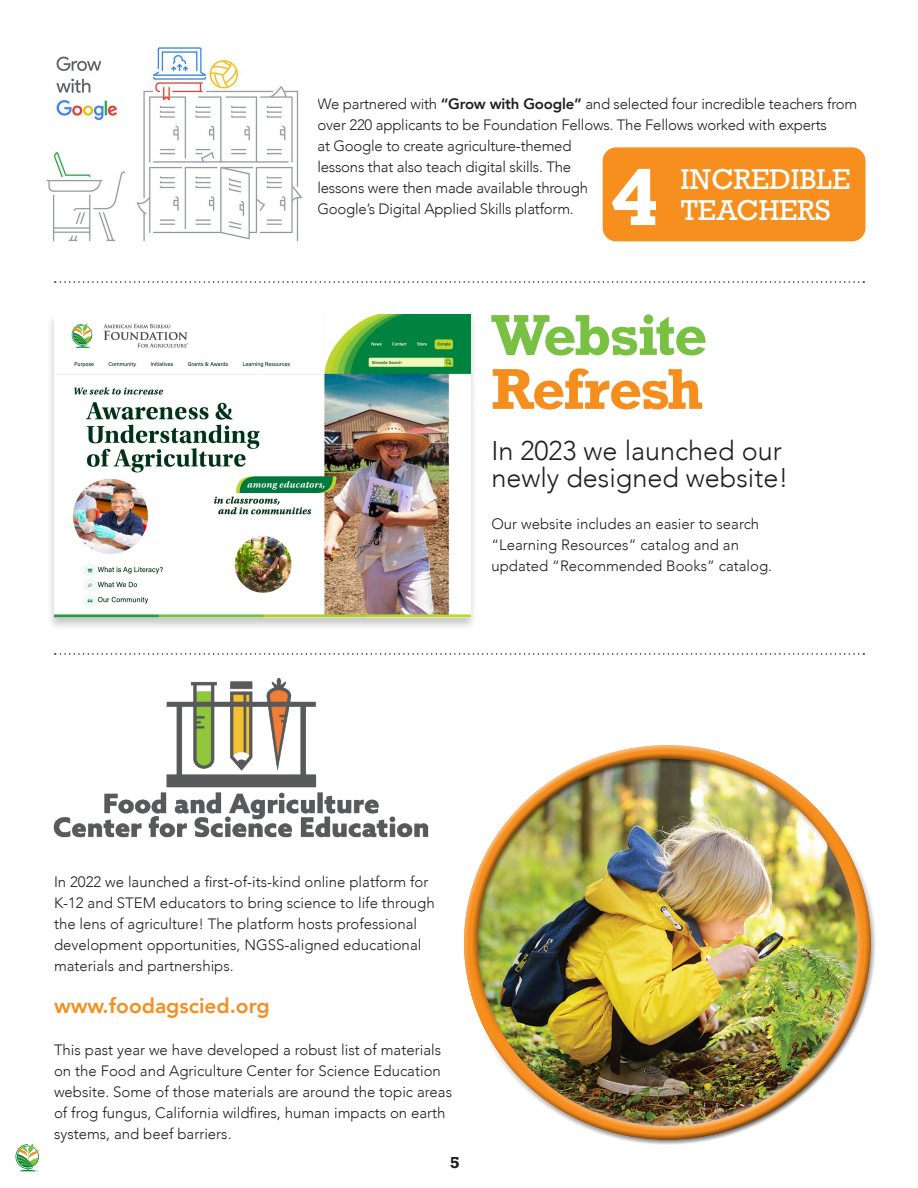
<style>
.page{position:relative;width:918px;height:1188px;background:#fff}
.page>*{position:absolute;margin:0;border:0;box-sizing:border-box;transform-origin:0 0}
.No_Spacing{font:700 75px "Rockwell";color:#fff}
.No_Spacing-2{font:700 54px/54px "Rockwell";letter-spacing:-.025em;color:#79c142}
.t1{font:300 27px/27px "Avenir";color:#231f20}
.No_Spacing-3{font:27px/31.5px "Rockwell";color:#fff}
.t2{font:800 21px "Avenir";color:#f68e1e}
.No_Spacing-4{font:300 15px/21px "Avenir";color:#231f20}
.No_Spacing-5{font:700 15px "Rockwell";color:#231f20}
.s1{font-weight:800}
.s2{color:#f68e1e}
</style>
<div class="page">
<div style="left:46px;top:312px;width:432px;height:320px;background:#231f20;opacity:.25"></div>
<img style="left:54px;top:314px;width:417px;height:304px">
<img style="left:53px;top:653px;width:376px;height:185px">
<svg style="left:55px;top:653px;width:809px;height:2px"></svg>
<svg style="left:55px;top:281px;width:809px;height:2px"></svg>
<img style="left:46px;top:46px;width:256px;height:196px">
<div style="left:603px;top:147px;width:263px;height:94px;background:#f68f1e;border-radius:14px"></div>
<div style="left:472px;top:753px;width:404px;height:392px;background:#231f20;opacity:.75"></div>
<svg style="left:16px;top:1144px;width:23px;height:27px"></svg>
<p class="No_Spacing-4" style="left:317px;top:93px;width:541px">We partnered with <span class="s1">“Grow with Google”</span> and selected four incredible teachers from over 220 applicants to be Foundation Fellows. The Fellows worked with experts<br>at Google to create agriculture-themed<br>lessons that also teach digital skills. The<br>lessons were then made available through<br>Google’s Digital Applied Skills platform.</p>
<p class="No_Spacing" style="left:611px;top:149px;width:49px">4</p>
<p class="No_Spacing-3" style="left:680px;top:164px;width:172px">INCREDIBLE<br>TEACHERS</p>
<p class="No_Spacing-2" style="left:491px;top:307px;width:217px">Website<br><span class="s2">Refresh</span></p>
<p class="t1" style="left:491px;top:437px;width:299px">In 2023 we launched our newly designed website!</p>
<p class="No_Spacing-4" style="left:491px;top:513px;width:282px">Our website includes an easier to search “Learning Resources” catalog and an updated “Recommended Books” catalog.</p>
<p class="No_Spacing-4" style="left:54px;top:872px;width:382px">In 2022 we launched a first-of-its-kind online platform for K-12 and STEM educators to bring science to life through the lens of agriculture! The platform hosts professional development opportunities, NGSS-aligned educational materials and partnerships.</p>
<p class="t2" style="left:54px;top:990px;width:217px">www.foodagscied.org</p>
<p class="No_Spacing-4" style="left:54px;top:1040px;width:400px">This past year we have developed a robust list of materials on the Food and Agriculture Center for Science Education website. Some of those materials are around the topic areas of frog fungus, California wildfires, human impacts on earth systems, and beef barriers.</p>
<p class="No_Spacing-5" style="left:450px;top:1153px;width:11px">5</p>
</div>
